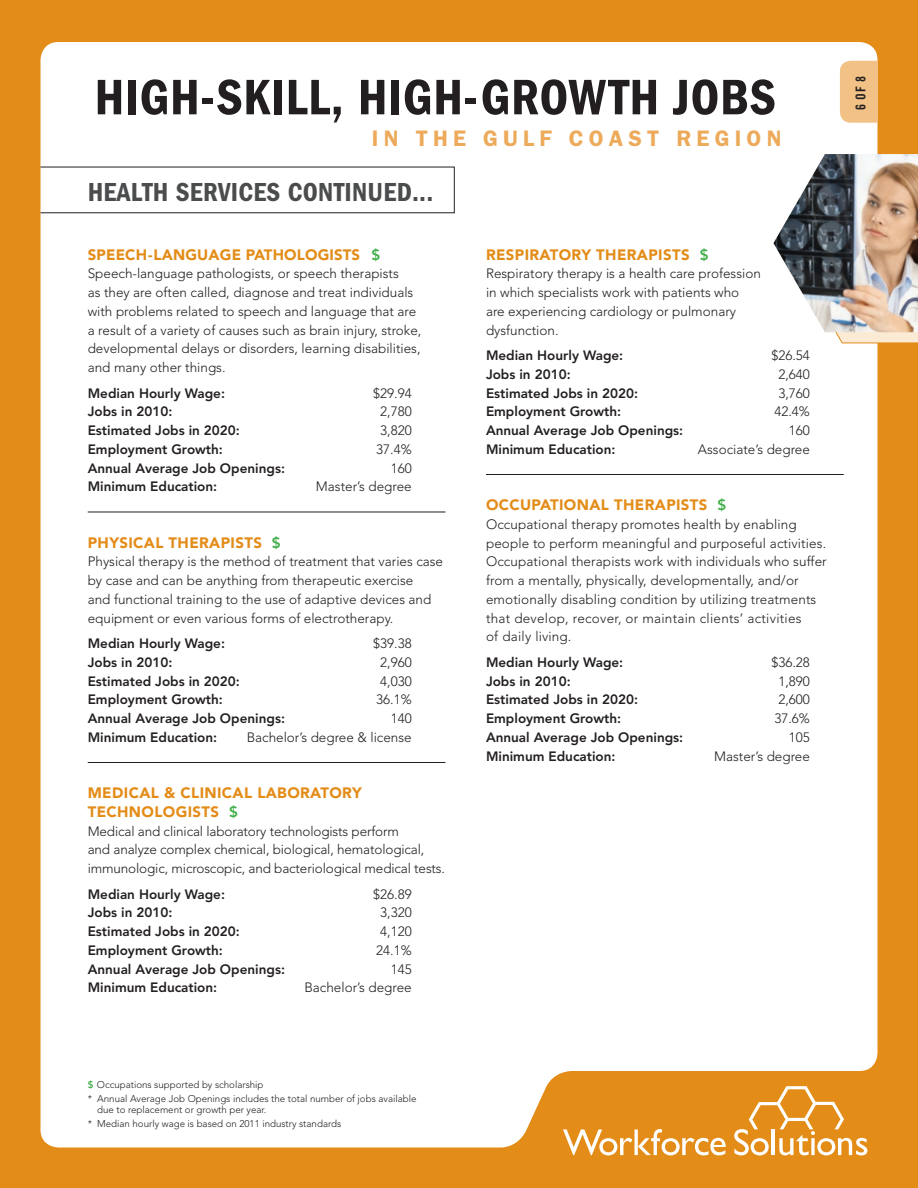
<style>
.page{position:relative;width:918px;height:1188px;background:#e38c18}
.page>*{position:absolute;margin:0;border:0;box-sizing:border-box;transform-origin:0 0}
.t1{font:600 condensed 51.6px "Franklin Gothic";letter-spacing:.01em;color:#231f20}
.t2{font:600 condensed 27px "Franklin Gothic";letter-spacing:.01em;color:#4b4c4d}
.t3{font:600 22.5px "Franklin Gothic";letter-spacing:.23em;color:#ecaa5a}
.t4{font:900 15px/18.8px "Avenir";letter-spacing:.025em;color:#e38c18}
.t5{font:300 13.5px/18.8px "Avenir";color:#231f20}
.t6{font:800 13.5px "Avenir";color:#231f20}
.t7{font:13.5px "Trade Gothic Bold Cond Twenty";color:#231f20}
.t8{font:300 9.75px/13.8px "Avenir";color:#231f20}
.s1{font-weight:800;color:#40ae49}
</style>
<div class="page">
<div style="left:40px;top:42px;width:838px;height:1106px;background:#fff"></div>
<svg style="left:563px;top:1129px;width:163px;height:26px"></svg>
<svg style="left:734px;top:1086px;width:133px;height:69px"></svg>
<div style="left:840px;top:61px;width:38px;height:62px;background:#f2c185"></div>
<hr style="left:88px;top:512px;width:358px;height:1px;background:#231f20">
<hr style="left:88px;top:762px;width:358px;height:1px;background:#231f20">
<hr style="left:486px;top:474px;width:358px;height:1px;background:#231f20">
<svg style="left:791px;top:332px;width:127px;height:11px"></svg>
<img style="left:773px;top:154px;width:145px;height:178px">
<h1 class="t1" style="left:94px;top:68px;width:681px">HIGH-SKILL, HIGH-GROWTH JOBS</h1>
<p class="t7" style="left:852px;top:110px;width:36px;rotate:-90deg">6 of 8</p>
<h3 class="t3" style="left:372px;top:125px;width:411px">IN THE GULF COAST REGION</h3>
<h2 class="t2" style="left:88px;top:177px;width:347px">HEALTH SERVICES CONTINUED...</h2>
<p class="t4" style="left:88px;top:245px;width:294px">SPEECH-LANGUAGE PATHOLOGISTS <span class="s1">$</span></p>
<p class="t5" style="left:88px;top:264px;width:335px">Speech-language pathologists, or speech therapists<br>as they are often called, diagnose and treat individuals with problems related to speech and language that are a result of a variety of causes such as brain injury, stroke, developmental delays or disorders, learning disabilities, and many other things.</p>
<p class="t6" style="left:88px;top:385px;width:139px">Median Hourly Wage:</p>
<p class="t5" style="left:373px;top:384px;width:40px">$29.94</p>
<p class="t6" style="left:88px;top:404px;width:86px">Jobs in 2010:</p>
<p class="t5" style="left:380px;top:402px;width:33px">2,780</p>
<p class="t6" style="left:88px;top:422px;width:154px">Estimated Jobs in 2020:</p>
<p class="t5" style="left:380px;top:421px;width:33px">3,820</p>
<p class="t6" style="left:88px;top:441px;width:137px">Employment Growth:</p>
<p class="t5" style="left:376px;top:440px;width:37px">37.4%</p>
<p class="t6" style="left:88px;top:460px;width:199px">Annual Average Job Openings:</p>
<p class="t5" style="left:391px;top:459px;width:23px">160</p>
<p class="t6" style="left:88px;top:479px;width:131px">Minimum Education:</p>
<p class="t5" style="left:316px;top:477px;width:97px">Master’s degree</p>
<p class="t4" style="left:88px;top:533px;width:195px">PHYSICAL THERAPISTS <span class="s1">$</span></p>
<p class="t5" style="left:88px;top:552px;width:357px">Physical therapy is the method of treatment that varies case by case and can be anything from therapeutic exercise<br>and functional training to the use of adaptive devices and equipment or even various forms of electrotherapy.</p>
<p class="t6" style="left:88px;top:635px;width:139px">Median Hourly Wage:</p>
<p class="t5" style="left:373px;top:634px;width:40px">$39.38</p>
<p class="t6" style="left:88px;top:654px;width:86px">Jobs in 2010:</p>
<p class="t5" style="left:380px;top:653px;width:33px">2,960</p>
<p class="t6" style="left:88px;top:673px;width:154px">Estimated Jobs in 2020:</p>
<p class="t5" style="left:380px;top:672px;width:33px">4,030</p>
<p class="t6" style="left:88px;top:692px;width:137px">Employment Growth:</p>
<p class="t5" style="left:376px;top:690px;width:37px">36.1%</p>
<p class="t6" style="left:88px;top:710px;width:199px">Annual Average Job Openings:</p>
<p class="t5" style="left:391px;top:709px;width:23px">140</p>
<p class="t6" style="left:88px;top:729px;width:131px">Minimum Education:</p>
<p class="t5" style="left:247px;top:728px;width:167px">Bachelor’s degree &amp; license</p>
<p class="t4" style="left:88px;top:783px;width:276px">MEDICAL &amp; CLINICAL LABORATORY<br>TECHNOLOGISTS <span class="s1">$</span></p>
<p class="t5" style="left:88px;top:822px;width:359px">Medical and clinical laboratory technologists perform<br>and analyze complex chemical, biological, hematological, immunologic, microscopic, and bacteriological medical tests.</p>
<p class="t6" style="left:88px;top:886px;width:139px">Median Hourly Wage:</p>
<p class="t5" style="left:373px;top:885px;width:40px">$26.89</p>
<p class="t6" style="left:88px;top:905px;width:86px">Jobs in 2010:</p>
<p class="t5" style="left:380px;top:903px;width:33px">3,320</p>
<p class="t6" style="left:88px;top:923px;width:154px">Estimated Jobs in 2020:</p>
<p class="t5" style="left:380px;top:922px;width:33px">4,120</p>
<p class="t6" style="left:88px;top:942px;width:137px">Employment Growth:</p>
<p class="t5" style="left:376px;top:941px;width:37px">24.1%</p>
<p class="t6" style="left:88px;top:961px;width:199px">Annual Average Job Openings:</p>
<p class="t5" style="left:391px;top:960px;width:23px">145</p>
<p class="t6" style="left:88px;top:980px;width:131px">Minimum Education:</p>
<p class="t5" style="left:304px;top:978px;width:109px">Bachelor’s degree</p>
<p class="t8" style="left:88px;top:1078px;width:330px"><span class="s1">$</span> Occupations supported by scholarship<br>* Annual Average Job Openings includes the total number of jobs available</p>
<p class="t8" style="left:88px;top:1103px;width:255px;text-indent:9px">due to replacement or growth per year.<br>* Median hourly wage is based on 2011 industry standards</p>
<p class="t4" style="left:486px;top:245px;width:224px">RESPIRATORY THERAPISTS <span class="s1">$</span></p>
<p class="t5" style="left:486px;top:264px;width:276px">Respiratory therapy is a health care profession in which specialists work with patients who are experiencing cardiology or pulmonary dysfunction.</p>
<p class="t6" style="left:486px;top:347px;width:139px">Median Hourly Wage:</p>
<p class="t5" style="left:771px;top:346px;width:40px">$26.54</p>
<p class="t6" style="left:486px;top:366px;width:86px">Jobs in 2010:</p>
<p class="t5" style="left:778px;top:365px;width:33px">2,640</p>
<p class="t6" style="left:486px;top:385px;width:154px">Estimated Jobs in 2020:</p>
<p class="t5" style="left:778px;top:384px;width:33px">3,760</p>
<p class="t6" style="left:486px;top:404px;width:137px">Employment Growth:</p>
<p class="t5" style="left:774px;top:402px;width:37px">42.4%</p>
<p class="t6" style="left:486px;top:422px;width:199px">Annual Average Job Openings:</p>
<p class="t5" style="left:789px;top:421px;width:23px">160</p>
<p class="t6" style="left:486px;top:441px;width:131px">Minimum Education:</p>
<p class="t5" style="left:698px;top:440px;width:114px">Associate’s degree</p>
<p class="t4" style="left:486px;top:495px;width:242px">OCCUPATIONAL THERAPISTS <span class="s1">$</span></p>
<p class="t5" style="left:486px;top:515px;width:342px">Occupational therapy promotes health by enabling people to perform meaningful and purposeful activities.<br>Occupational therapists work with individuals who suffer from a mentally, physically, developmentally, and/or emotionally disabling condition by utilizing treatments that develop, recover, or maintain clients’ activities<br>of daily living.</p>
<p class="t6" style="left:486px;top:654px;width:139px">Median Hourly Wage:</p>
<p class="t5" style="left:771px;top:653px;width:40px">$36.28</p>
<p class="t6" style="left:486px;top:673px;width:86px">Jobs in 2010:</p>
<p class="t5" style="left:778px;top:672px;width:33px">1,890</p>
<p class="t6" style="left:486px;top:692px;width:154px">Estimated Jobs in 2020:</p>
<p class="t5" style="left:778px;top:690px;width:33px">2,600</p>
<p class="t6" style="left:486px;top:710px;width:137px">Employment Growth:</p>
<p class="t5" style="left:774px;top:709px;width:37px">37.6%</p>
<p class="t6" style="left:486px;top:729px;width:199px">Annual Average Job Openings:</p>
<p class="t5" style="left:789px;top:728px;width:23px">105</p>
<p class="t6" style="left:486px;top:748px;width:131px">Minimum Education:</p>
<p class="t5" style="left:714px;top:747px;width:97px">Master’s degree</p>
</div>
